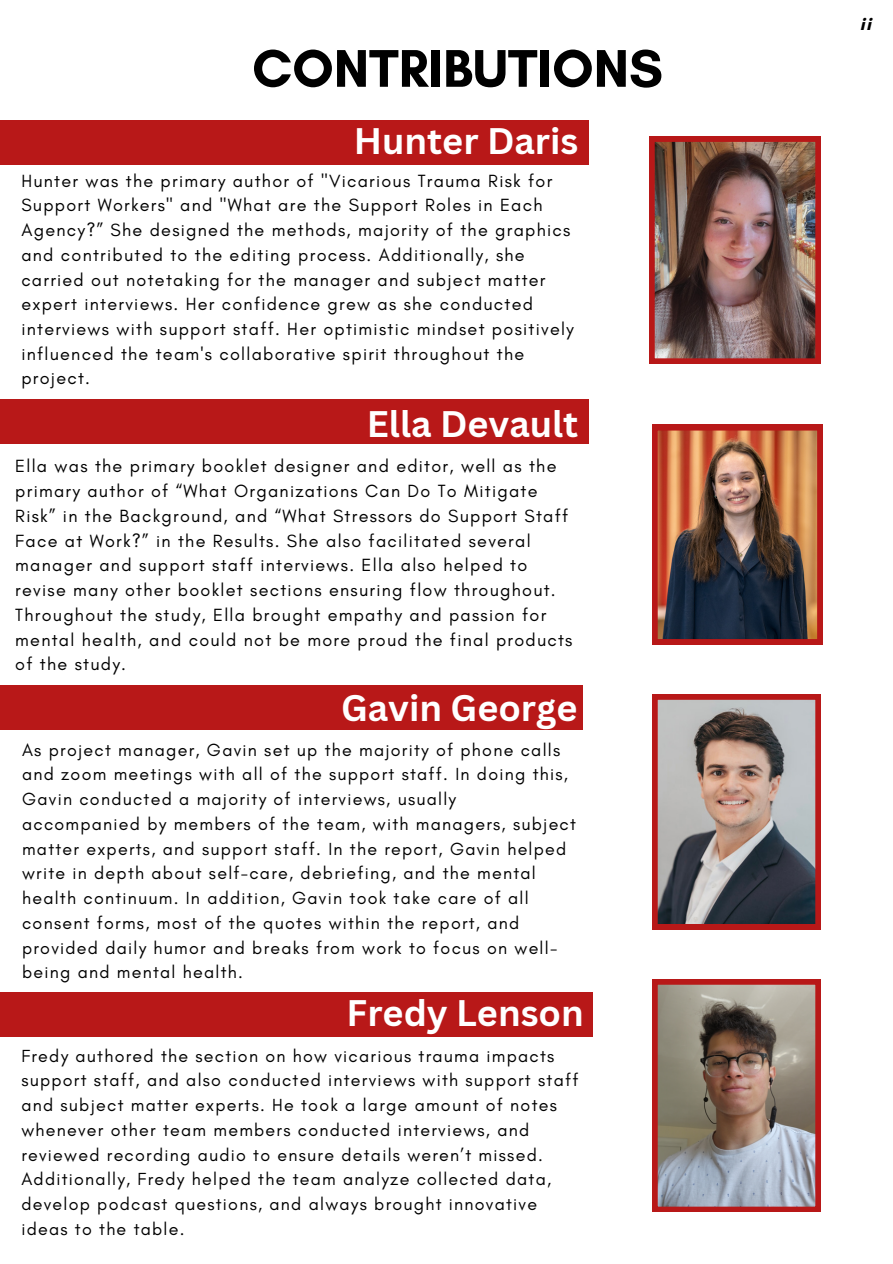
<style>
.page{position:relative;width:893px;height:1264px;background:#fff}
.page>*{position:absolute;margin:0;border:0;box-sizing:border-box;transform-origin:0 0}
.t1{font:700 54px "Glacial Indifference";color:#000}
.t2{font:700 36px "Canva Sans";color:#fff}
.t3{font:18px/24.8px "Glacial Indifference";letter-spacing:.07em;color:#000}
.t4{font:700 18px "Glacial Indifference";color:#000}
.t5{font:17.85px/24.8px "Glacial Indifference";letter-spacing:.07em;color:#000}
</style>
<div class="page">
<div style="left:0;top:120px;width:588px;height:44px;background:#b81818"></div>
<svg style="left:652px;top:694px;width:168px;height:235px;background:#917d7c"></svg>
<img style="left:652px;top:425px;width:170px;height:219px">
<img style="left:649px;top:136px;width:171px;height:227px">
<svg style="left:652px;top:979px;width:168px;height:232px;background:#95817b"></svg>
<div style="left:0;top:685px;width:582px;height:44px;background:#b81818"></div>
<div style="left:0;top:399px;width:588px;height:44px;background:#b81818"></div>
<div style="left:0;top:992px;width:592px;height:44px;background:#b81818"></div>
<p class="t1" style="left:252px;top:35px;width:412px">CONTRIBUTIONS</p>
<p class="t2" style="left:354px;top:115px;width:226px">Hunter Daris</p>
<p class="t3" style="left:21px;top:168px;width:554px">Hunter was the primary author of "Vicarious Trauma Risk for Support Workers" and "What are the Support Roles in Each Agency?” She designed the methods, majority of the graphics and contributed to the editing process. Additionally, she carried out notetaking for the manager and subject matter expert interviews. Her confidence grew as she conducted interviews with support staff. Her optimistic mindset positively influenced the team's collaborative spirit throughout the project.</p>
<p class="t2" style="left:367px;top:399px;width:213px">Ella Devault</p>
<p class="t3" style="left:15px;top:453px;width:558px">Ella was the primary booklet designer and editor, well as the primary author of “What Organizations Can Do To Mitigate Risk” in the Background, and “What Stressors do Support Staff Face at Work?” in the Results. She also facilitated several manager and support staff interviews. Ella also helped to revise many other booklet sections ensuring flow throughout.<br>Throughout the study, Ella brought empathy and passion for mental health, and could not be more proud the final products of the study.</p>
<p class="t2" style="left:341px;top:682px;width:238px">Gavin George</p>
<p class="t5" style="left:22px;top:737px;width:555px">As project manager, Gavin set up the majority of phone calls and zoom meetings with all of the support staff. In doing this, Gavin conducted a majority of interviews, usually accompanied by members of the team, with managers, subject matter experts, and support staff. In the report, Gavin helped write in depth about self-care, debriefing, and the mental health continuum. In addition, Gavin took take care of all consent forms, most of the quotes within the report, and provided daily humor and breaks from work to focus on well&shy;being and mental health.</p>
<p class="t2" style="left:346px;top:987px;width:238px">Fredy Lenson</p>
<p class="t5" style="left:21px;top:1042px;width:558px">Fredy authored the section on how vicarious trauma impacts support staff, and also conducted interviews with support staff and subject matter experts. He took a large amount of notes whenever other team members conducted interviews, and reviewed recording audio to ensure details weren’t missed.<br>Additionally, Fredy helped the team analyze collected data, develop podcast questions, and always brought innovative ideas to the table.</p>
<p class="t4" style="left:859px;top:13px;width:13px">ii</p>
</div>
